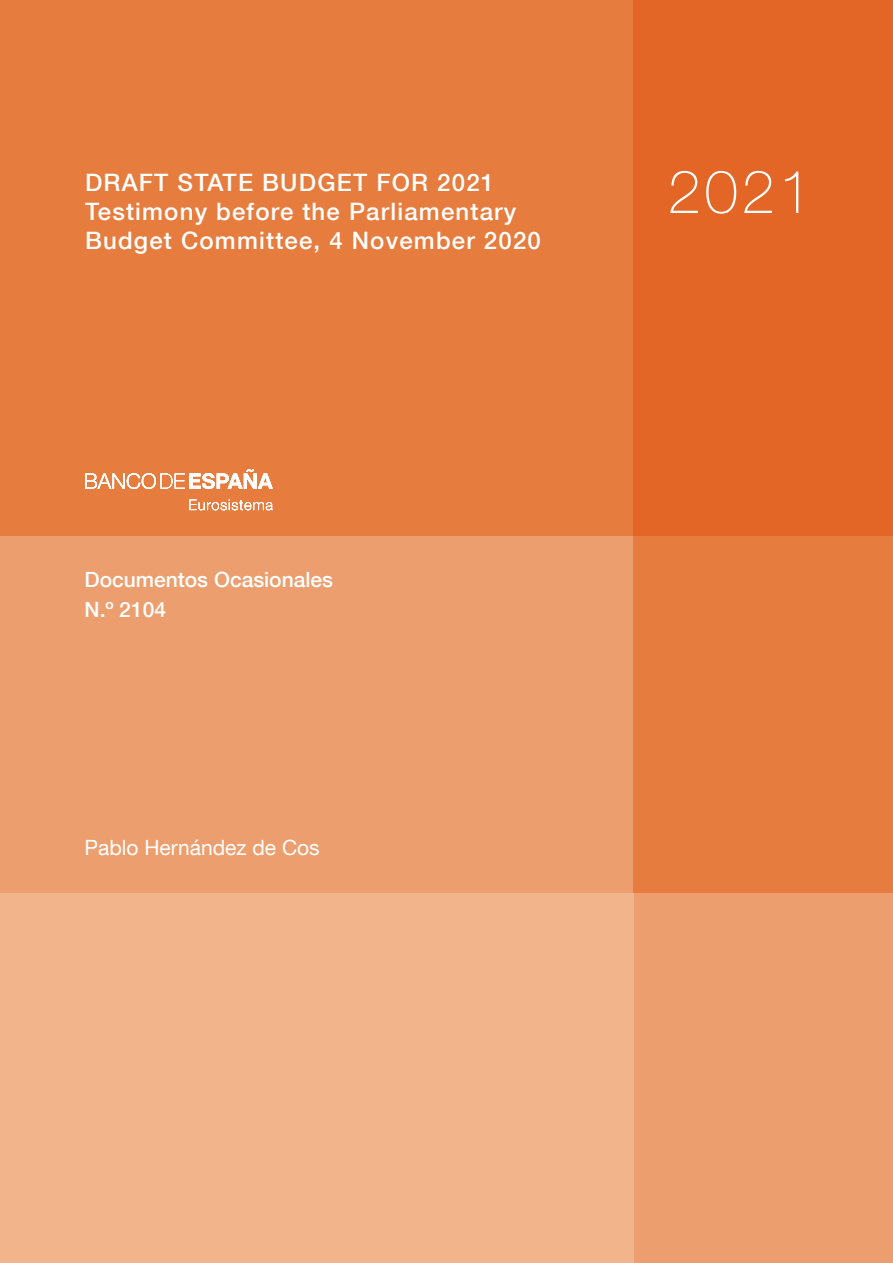
<style>
.page{position:relative;width:893px;height:1263px;background:#fff}
.page>*{position:absolute;margin:0;border:0;box-sizing:border-box;transform-origin:0 0}
.t1{font:100 60px "Bd E Neue Helvetica";color:#fff}
.t2{font:500 24px/28.8px "Bd E Neue Helvetica";letter-spacing:.05em;color:#fff}
.t3{font:500 21px/30px "Bd E Neue Helvetica";color:#fff}
.t4{font:21px "Bd E Neue Helvetica";color:#fff}
</style>
<div class="page">
<div style="left:0;top:0;width:634px;height:536px;background:#e67c3e"></div>
<div style="left:634px;top:0;width:259px;height:536px;background:#e36626"></div>
<div style="left:0;top:536px;width:634px;height:357px;background:#ed9e6e"></div>
<div style="left:634px;top:536px;width:259px;height:357px;background:#e67c3e"></div>
<div style="left:634px;top:893px;width:259px;height:370px;background:#ed9e6e"></div>
<div style="left:0;top:893px;width:634px;height:370px;background:#f2b48b"></div>
<svg style="left:85px;top:469px;width:188px;height:41px"></svg>
<p class="t2" style="left:85px;top:168px;width:457px">DRAFT STATE BUDGET FOR 2021<br>Testimony before the Parliamentary<br>Budget Committee, 4 November 2020</p>
<h1 class="t1" style="left:668px;top:156px;width:146px">2021</h1>
<p class="t3" style="left:85px;top:564px;width:250px">Documentos Ocasionales<br>N.º 2104</p>
<p class="t4" style="left:85px;top:834px;width:237px">Pablo Hernández de Cos</p>
</div>
